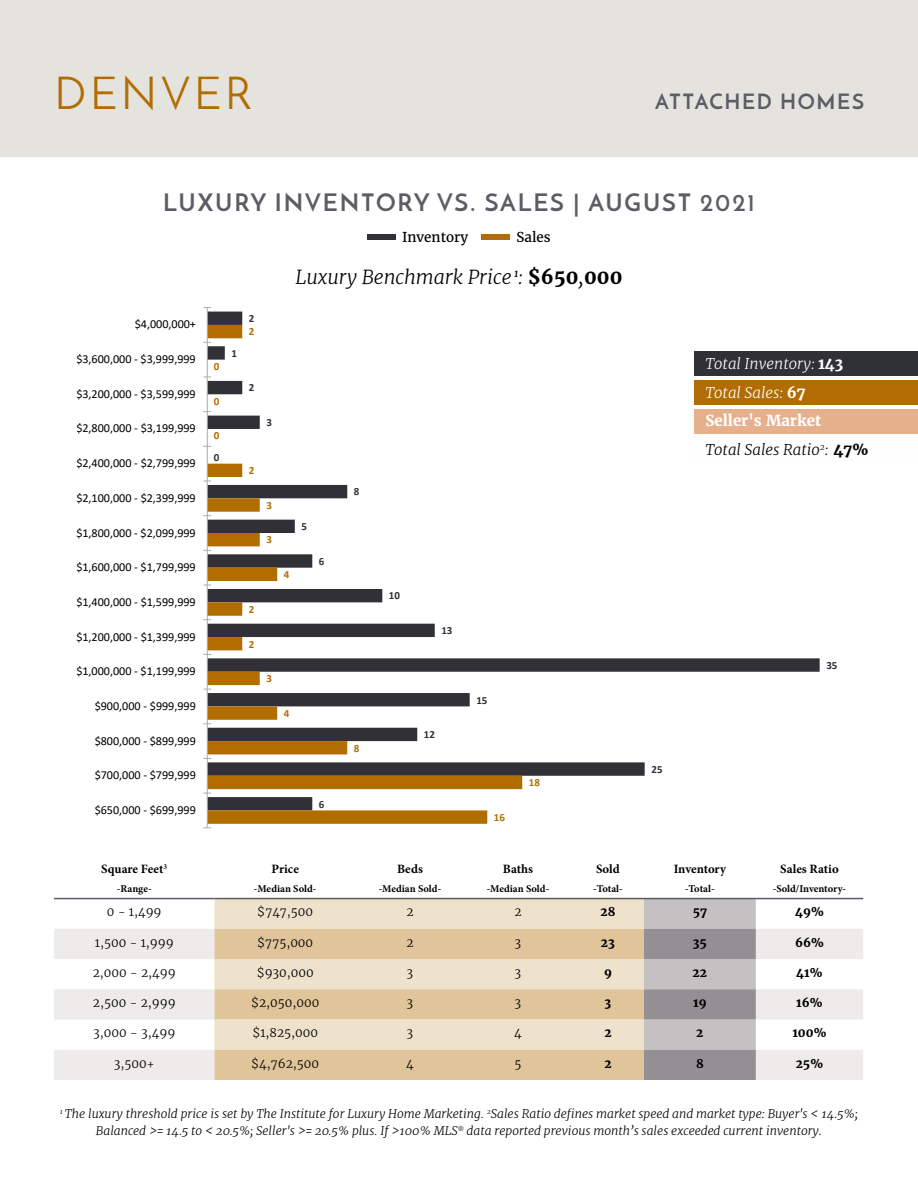
<style>
.page{position:relative;width:918px;height:1188px;background:#fff}
.page>*{position:absolute;margin:0;border:0;box-sizing:border-box;transform-origin:0 0}
.t1{font:45px "Josefin Sans";letter-spacing:.08em;color:#b16d03}
.t2{font:700 24px "Josefin Sans";letter-spacing:.08em;color:#5c5c65}
.t3{font:700 21px "Josefin Sans";letter-spacing:.08em;color:#5c5c65}
.t4{font:italic 300 19.5px "Merriweather";color:#000}
.t5{font:italic 300 15px/28.8px "Merriweather";color:#fff}
.t6{font:italic 300 15px "Merriweather";color:#000}
.t7{font:700 15px "Merriweather";color:#fff}
.t8{font:13.5px "Merriweather";color:#000}
.t9{font:700 12.75px "Minion Pro";color:#000}
.t10{font:12.15px "Calibri";color:#000}
.t11{font:italic 300 12px/16.5px "Merriweather";color:#000;text-align:center}
.t12{font:300 12px "Merriweather";color:#000}
.t13{font:700 12px "Merriweather";color:#000}
.t14{font:700 10.95px "Calibri";color:#303036}
.t15{font:700 10.95px "Calibri";color:#b26d01}
.t16{font:700 10.5px "Minion Pro";color:#000}
.s1{font-weight:700;font-style:normal}
</style>
<div class="page">
<div style="left:0;top:0;width:918px;height:158px;background:#e5e3dd"></div>
<svg style="left:208px;top:312px;width:612px;height:477px"></svg>
<svg style="left:208px;top:325px;width:314px;height:499px"></svg>
<hr style="left:207px;top:308px;width:1px;height:520px;background:#afabab">
<div style="left:367px;top:234px;width:29px;height:6px;background:#303037"></div>
<div style="left:482px;top:234px;width:28px;height:6px;background:#b16d03"></div>
<div style="left:215px;top:899px;width:429px;height:30px;background:#efe2cd"></div>
<svg style="left:54px;top:929px;width:809px;height:151px;fill:#edecea"></svg>
<svg style="left:215px;top:929px;width:429px;height:151px;background:#e6d0ae"></svg>
<svg style="left:644px;top:899px;width:112px;height:181px;background:#aca8ab"></svg>
<hr style="left:54px;top:898px;width:161px;height:1px;background:#5c5c65">
<hr style="left:215px;top:898px;width:141px;height:1px;background:#5c5c65">
<hr style="left:356px;top:898px;width:108px;height:1px;background:#5c5c65">
<hr style="left:464px;top:898px;width:108px;height:1px;background:#5c5c65">
<hr style="left:572px;top:898px;width:72px;height:1px;background:#5c5c65">
<hr style="left:644px;top:898px;width:112px;height:1px;background:#5c5c65">
<hr style="left:756px;top:898px;width:107px;height:1px;background:#5c5c65">
<div style="left:694px;top:409px;width:224px;height:25px;background:#e7b08d"></div>
<div style="left:694px;top:351px;width:224px;height:25px;background:#303037"></div>
<div style="left:694px;top:380px;width:224px;height:25px;background:#b16d03"></div>
<div style="left:694px;top:438px;width:224px;height:24px;background:#fefefe"></div>
<h1 class="t1" style="left:54px;top:66px;width:200px">DENVER</h1>
<h3 class="t3" style="left:655px;top:88px;width:210px">ATTACHED HOMES</h3>
<h2 class="t2" style="left:163px;top:188px;width:593px">LUXURY INVENTORY VS. SALES | AUGUST 2021</h2>
<p class="t8" style="left:402px;top:229px;width:68px">Inventory</p>
<p class="t8" style="left:516px;top:229px;width:36px">Sales</p>
<p class="t10" style="left:135px;top:316px;width:63px">$4,000,000+</p>
<p class="t10" style="left:76px;top:351px;width:121px">$3,600,000 - $3,999,999</p>
<p class="t10" style="left:76px;top:385px;width:121px">$3,200,000 - $3,599,999</p>
<p class="t10" style="left:76px;top:420px;width:121px">$2,800,000 - $3,199,999</p>
<p class="t10" style="left:76px;top:455px;width:121px">$2,400,000 - $2,799,999</p>
<p class="t10" style="left:76px;top:489px;width:121px">$2,100,000 - $2,399,999</p>
<p class="t10" style="left:76px;top:524px;width:121px">$1,800,000 - $2,099,999</p>
<p class="t10" style="left:76px;top:559px;width:121px">$1,600,000 - $1,799,999</p>
<p class="t10" style="left:76px;top:593px;width:121px">$1,400,000 - $1,599,999</p>
<p class="t10" style="left:76px;top:628px;width:121px">$1,200,000 - $1,399,999</p>
<p class="t10" style="left:76px;top:663px;width:121px">$1,000,000 - $1,199,999</p>
<p class="t10" style="left:95px;top:698px;width:103px">$900,000 - $999,999</p>
<p class="t10" style="left:95px;top:732px;width:103px">$800,000 - $899,999</p>
<p class="t10" style="left:95px;top:767px;width:103px">$700,000 - $799,999</p>
<p class="t10" style="left:95px;top:802px;width:103px">$650,000 - $699,999</p>
<p class="t9" style="left:101px;top:860px;width:67px">Square Feet<sup>3</sup></p>
<p class="t16" style="left:117px;top:882px;width:36px">-Range-</p>
<p class="t15" style="left:214px;top:359px;width:7px">0</p>
<p class="t15" style="left:214px;top:393px;width:7px">0</p>
<p class="t15" style="left:214px;top:428px;width:7px">0</p>
<p class="t14" style="left:214px;top:449px;width:7px">0</p>
<p class="t14" style="left:231px;top:345px;width:7px">1</p>
<p class="t14" style="left:249px;top:311px;width:7px">2</p>
<p class="t15" style="left:249px;top:324px;width:7px">2</p>
<p class="t14" style="left:249px;top:380px;width:7px">2</p>
<p class="t14" style="left:266px;top:415px;width:7px">3</p>
<h3 class="t4" style="left:295px;top:265px;width:329px">Luxury Benchmark Price <sup>1</sup>: <span class="s1">$650</span>,<span class="s1">000</span></h3>
<p class="t15" style="left:249px;top:463px;width:7px">2</p>
<p class="t15" style="left:249px;top:602px;width:7px">2</p>
<p class="t15" style="left:249px;top:636px;width:7px">2</p>
<p class="t15" style="left:266px;top:497px;width:7px">3</p>
<p class="t15" style="left:266px;top:532px;width:7px">3</p>
<p class="t15" style="left:284px;top:567px;width:7px">4</p>
<p class="t14" style="left:301px;top:519px;width:7px">5</p>
<p class="t15" style="left:266px;top:671px;width:7px">3</p>
<p class="t15" style="left:284px;top:706px;width:7px">4</p>
<p class="t14" style="left:319px;top:553px;width:7px">6</p>
<p class="t14" style="left:319px;top:796px;width:7px">6</p>
<p class="t14" style="left:354px;top:484px;width:7px">8</p>
<p class="t15" style="left:354px;top:740px;width:7px">8</p>
<p class="t14" style="left:389px;top:588px;width:13px">10</p>
<p class="t14" style="left:441px;top:623px;width:13px">13</p>
<p class="t14" style="left:424px;top:727px;width:13px">12</p>
<p class="t14" style="left:476px;top:692px;width:13px">15</p>
<p class="t15" style="left:494px;top:810px;width:13px">16</p>
<p class="t15" style="left:529px;top:775px;width:13px">18</p>
<p class="t9" style="left:272px;top:860px;width:29px">Price</p>
<p class="t16" style="left:254px;top:882px;width:64px">-Median Sold-</p>
<p class="t9" style="left:397px;top:860px;width:27px">Beds</p>
<p class="t16" style="left:379px;top:882px;width:64px">-Median Sold-</p>
<p class="t9" style="left:503px;top:860px;width:32px">Baths</p>
<p class="t16" style="left:487px;top:882px;width:64px">-Median Sold-</p>
<p class="t9" style="left:596px;top:860px;width:25px">Sold</p>
<p class="t16" style="left:593px;top:882px;width:31px">-Total-</p>
<p class="t5" style="left:705px;top:349px;width:140px">Total Inventory: <span class="s1">143<br></span>Total Sales: <span class="s1">67</span></p>
<p class="t7" style="left:705px;top:412px;width:117px">Seller's Market</p>
<p class="t6" style="left:705px;top:440px;width:164px">Total Sales Ratio<sup>2</sup>: <span class="s1">47%</span></p>
<p class="t14" style="left:651px;top:762px;width:13px">25</p>
<p class="t9" style="left:674px;top:860px;width:54px">Inventory</p>
<p class="t16" style="left:685px;top:882px;width:31px">-Total-</p>
<p class="t14" style="left:826px;top:657px;width:13px">35</p>
<p class="t9" style="left:780px;top:860px;width:60px">Sales Ratio</p>
<p class="t16" style="left:773px;top:882px;width:75px">-Sold/Inventory-</p>
<p class="t12" style="left:107px;top:905px;width:56px">0 - 1,499</p>
<p class="t12" style="left:257px;top:905px;width:57px">$747,500</p>
<p class="t12" style="left:406px;top:905px;width:9px">2</p>
<p class="t12" style="left:514px;top:905px;width:9px">2</p>
<p class="t13" style="left:600px;top:905px;width:17px">28</p>
<p class="t13" style="left:693px;top:905px;width:16px">57</p>
<p class="t13" style="left:795px;top:905px;width:30px">49%</p>
<p class="t12" style="left:95px;top:935px;width:80px">1,500 - 1,999</p>
<p class="t12" style="left:257px;top:935px;width:57px">$775,000</p>
<p class="t12" style="left:406px;top:935px;width:9px">2</p>
<p class="t12" style="left:515px;top:935px;width:8px">3</p>
<p class="t13" style="left:601px;top:935px;width:16px">23</p>
<p class="t13" style="left:693px;top:935px;width:16px">35</p>
<p class="t13" style="left:795px;top:935px;width:30px">66%</p>
<p class="t12" style="left:93px;top:965px;width:84px">2,000 - 2,499</p>
<p class="t12" style="left:257px;top:965px;width:59px">$930,000</p>
<p class="t12" style="left:407px;top:965px;width:8px">3</p>
<p class="t12" style="left:515px;top:965px;width:8px">3</p>
<p class="t13" style="left:604px;top:965px;width:9px">9</p>
<p class="t13" style="left:693px;top:965px;width:16px">22</p>
<p class="t13" style="left:796px;top:965px;width:28px">41%</p>
<p class="t12" style="left:93px;top:995px;width:84px">2,500 - 2,999</p>
<p class="t12" style="left:251px;top:995px;width:70px">$2,050,000</p>
<p class="t12" style="left:407px;top:995px;width:8px">3</p>
<p class="t12" style="left:515px;top:995px;width:8px">3</p>
<p class="t13" style="left:605px;top:995px;width:8px">3</p>
<p class="t13" style="left:693px;top:995px;width:15px">19</p>
<p class="t13" style="left:796px;top:995px;width:28px">16%</p>
<p class="t12" style="left:93px;top:1026px;width:84px">3,000 - 3,499</p>
<p class="t12" style="left:252px;top:1026px;width:67px">$1,825,000</p>
<p class="t12" style="left:407px;top:1026px;width:8px">3</p>
<p class="t12" style="left:514px;top:1026px;width:9px">4</p>
<p class="t13" style="left:604px;top:1026px;width:9px">2</p>
<p class="t13" style="left:696px;top:1026px;width:9px">2</p>
<p class="t13" style="left:792px;top:1026px;width:36px">100%</p>
<p class="t12" style="left:114px;top:1056px;width:42px">3,500+</p>
<p class="t12" style="left:251px;top:1056px;width:69px">$4,762,500</p>
<p class="t12" style="left:406px;top:1056px;width:9px">4</p>
<p class="t12" style="left:514px;top:1056px;width:8px">5</p>
<p class="t13" style="left:604px;top:1056px;width:9px">2</p>
<p class="t13" style="left:696px;top:1056px;width:9px">8</p>
<p class="t13" style="left:796px;top:1056px;width:29px">25%</p>
<p class="t11" style="left:60px;top:1106px;width:800px"><sup>1</sup> The luxury threshold price is set by The Institute for Luxury Home Marketing. <sup>2</sup>Sales Ratio defines market speed and market type: Buyer's &lt; 14.5%;<br>Balanced &gt;= 14.5 to &lt; 20.5%; Seller's &gt;= 20.5% plus. If &gt;100% MLS<sup>®</sup> data reported previous month’s sales exceeded current inventory.</p>
</div>
